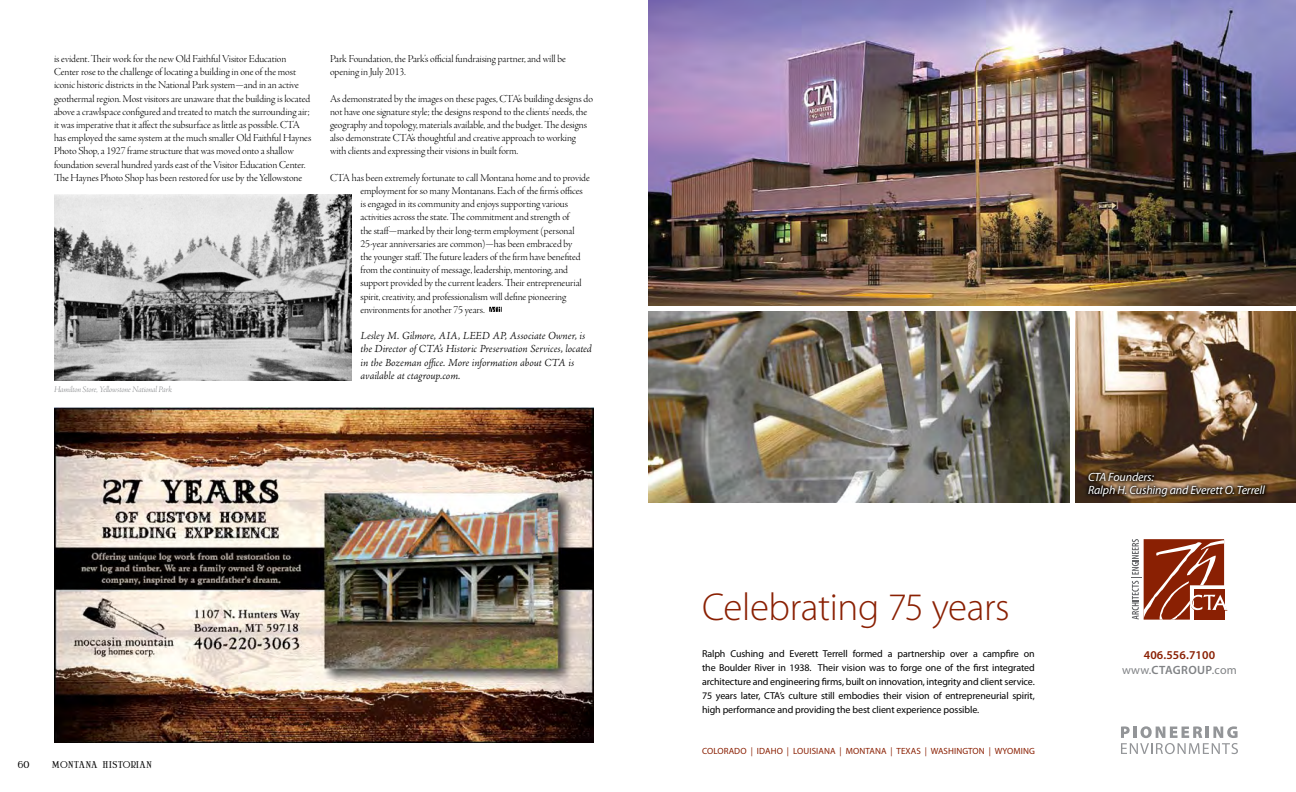
<style>
.page{position:relative;width:1296px;height:792px;background:#fff}
.page>*{position:absolute;margin:0;border:0;box-sizing:border-box;transform-origin:0 0}
.t1{font:300 39px "Myriad Pro";letter-spacing:-.01em;color:#8a2003}
.t2{font:italic 12px/13px "Myriad Pro";letter-spacing:-.01em;color:#fff}
.t3{font:600 12px/15px "Myriad Pro";letter-spacing:.01em;color:#8a2003;text-align:center}
.t4{font:12px "LHF Booth";letter-spacing:.04em;color:#000}
.t5{font:11px/13.2px "Adobe Jenson Pro Lt Disp";letter-spacing:-.005em;color:#000}
.t6{font:italic 300 11px/13.2px "Adobe Jenson Pro";letter-spacing:-.005em;color:#000}
.t7{font:10px/14px "Myriad Pro";letter-spacing:-.01em;color:#000;text-align:justify}
.t8{font:9px "Myriad Pro";letter-spacing:.01em;color:#8a2003}
.t9{font:9px "Adobe Jenson Pro Lt It Disp";letter-spacing:-.005em;color:#808285}
.s1{font-weight:400;color:#808285}
.s2{color:#808285}
</style>
<div class="page">
<svg style="left:1131px;top:539px;width:97px;height:81px"></svg>
<svg style="left:1121px;top:726px;width:117px;height:28px"></svg>
<img style="left:648px;top:0;width:648px;height:305px">
<img style="left:1076px;top:312px;width:220px;height:190px">
<img style="left:648px;top:312px;width:421px;height:191px">
<div style="left:1084px;top:469px;width:185px;height:32px;background:#000;opacity:.94"></div>
<img style="left:54px;top:194px;width:297px;height:187px">
<img style="left:54px;top:407px;width:540px;height:335px">
<svg style="left:489px;top:307px;width:13px;height:5px"></svg>
<p class="t5" style="left:54px;top:52px;width:259px">is evident. Their work for the new Old Faithful Visitor Education Center rose to the challenge of locating a building in one of the most iconic historic districts in the National Park system—and in an active geothermal region. Most visitors are unaware that the building is located above a crawlspace configured and treated to match the surrounding air; it was imperative that it affect the subsurface as little as possible. CTA has employed the same system at the much smaller Old Faithful Haynes Photo Shop, a 1927 frame structure that was moved onto a shallow foundation several hundred yards east of the Visitor Education Center.<br>The Haynes Photo Shop has been restored for use by the Yellowstone</p>
<p class="t5" style="left:330px;top:52px;width:237px">Park Foundation, the Park’s official fundraising partner, and will be opening in July 2013.</p>
<p class="t5" style="left:330px;top:92px;width:264px">As demonstrated by the images on these pages, CTA’s building designs do not have one signature style; the designs respond to the clients’ needs, the geography and topology, materials available, and the budget. The designs also demonstrate CTA’s thoughtful and creative approach to working with clients and expressing their visions in built form.</p>
<p class="t5" style="left:361px;top:171px;width:231px;text-indent:-31px">CTA has been extremely fortunate to call Montana home and to provide employment for so many Montanans. Each of the firm’s offices is engaged in its community and enjoys supporting various activities across the state. The commitment and strength of<br>the staff—marked by their long-term employment (personal 25-year anniversaries are common)—has been embraced by<br>the younger staff. The future leaders of the firm have benefited from the continuity of message, leadership, mentoring, and support provided by the current leaders. Their entrepreneurial spirit, creativity, and professionalism will define pioneering environments for another 75 years.</p>
<p class="t6" style="left:361px;top:330px;width:233px">Lesley M. Gilmore, AIA, LEED AP, Associate Owner, is the Director of CTA’s Historic Preservation Services, located in the Bozeman office. More information about CTA is available at ctagroup.com.</p>
<p class="t9" style="left:54px;top:384px;width:119px">Hamilton Store, Yellowstone National Park</p>
<p class="t4" style="left:18px;top:758px;width:13px">60</p>
<p class="t4" style="left:52px;top:758px;width:101px">MONTANA HISTORIAN</p>
<p class="t1" style="left:702px;top:583px;width:309px">Celebrating 75 years</p>
<p class="t7" style="left:702px;top:647px;width:334px">Ralph Cushing and Everett Terrell formed a partnership over a campfire on the Boulder River in 1938. Their vision was to forge one of the first integrated architecture and engineering firms, built on innovation, integrity and client service.<br>75 years later, CTA’s culture still embodies their vision of entrepreneurial spirit, high performance and providing the best client experience possible.</p>
<p class="t8" style="left:702px;top:746px;width:334px">COLORADO | IDAHO | LOUISIANA | MONTANA | TEXAS | WASHINGTON | WYOMING</p>
<p class="t2" style="left:1088px;top:470px;width:178px">CTA Founders:<br>Ralph H. Cushing and Everett O. Terrell</p>
<p class="t3" style="left:1122px;top:647px;width:116px">406.556.7100 <span class="s1">www.</span><span class="s2">CTAGROUP</span><span class="s1">.com</span></p>
</div>
